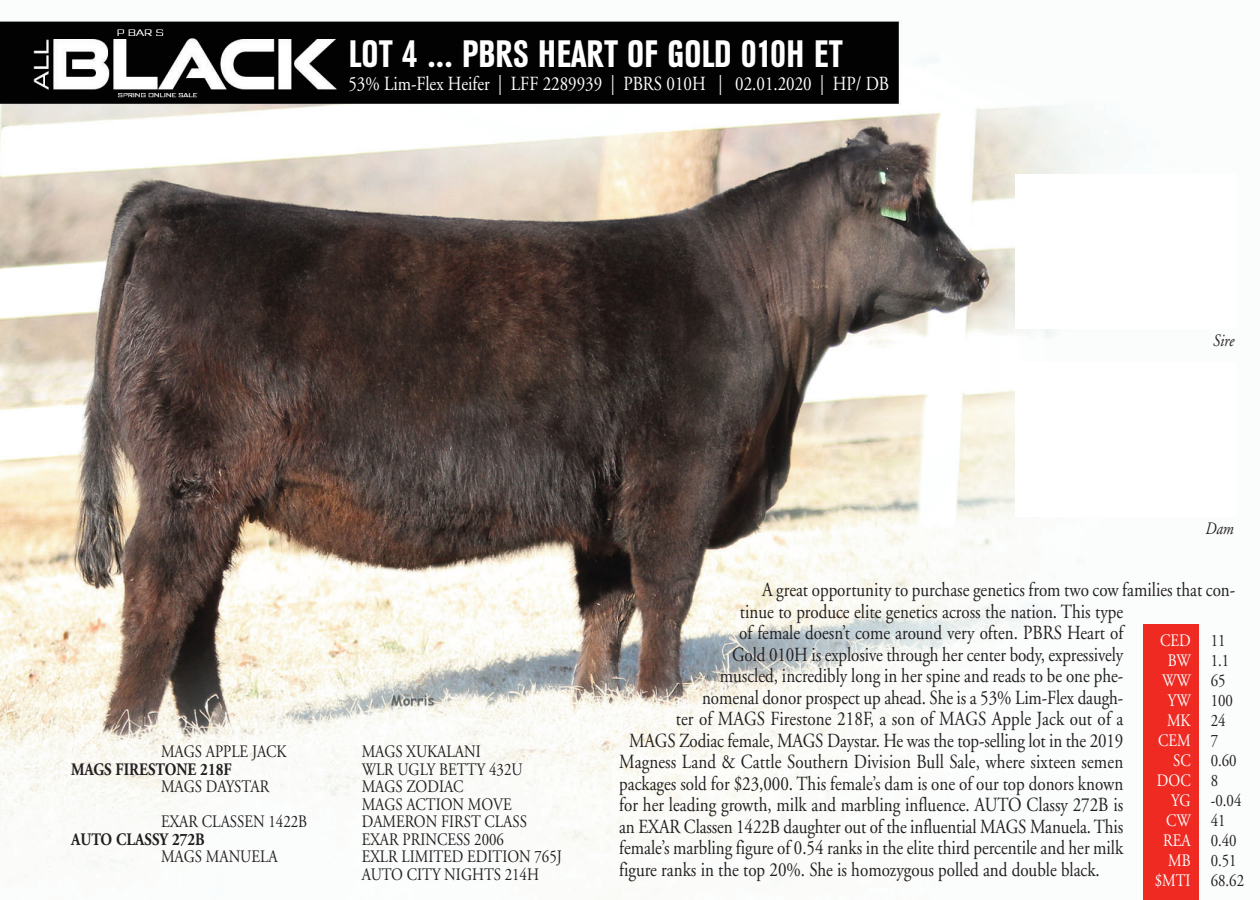
<style>
.page{position:relative;width:1260px;height:900px;background:#fff}
.page>*{position:absolute;margin:0;border:0;box-sizing:border-box;transform-origin:0 0}
.t1{font:700 condensed 40px "URW Grotesk T";color:#fff}
.t2{font:20px "Adobe Garamond";color:#231f20;scale:.85 1}
.t3{font:20px "Adobe Garamond";color:#fff;scale:.85 1}
.t4{font:17.5px/20px "Adobe Garamond";color:#231f20;scale:.85 1}
.t5{font:17.5px/20px "Adobe Garamond";color:#fff;text-align:right;scale:.85 1}
.t6{font:700 17.5px "Adobe Garamond";color:#231f20;scale:.85 1}
.t7{font:italic 17.5px "Adobe Garamond";letter-spacing:-.005em;color:#231f20;scale:.85 1}
</style>
<div class="page">
<img style="left:0;top:20px;width:1199px;height:880px">
<div style="left:1143px;top:625px;width:55px;height:275px;background:#ee2a23"></div>
<div style="left:1015px;top:174px;width:220px;height:154px;background:#fff"></div>
<div style="left:1015px;top:362px;width:220px;height:154px;background:#fff"></div>
<h1 class="t1" style="left:348px;top:38px;width:496px">LOT 4 ... PBRS HEART OF GOLD 010H ET</h1>
<p class="t3" style="left:348px;top:75px;width:638px">53% Lim-Flex Heifer | LFF 2289939 | PBRS 010H | 02.01.2020 | HP/ DB</p>
<p class="t7" style="left:1213px;top:333px;width:26px">Sire</p>
<p class="t7" style="left:1205px;top:522px;width:35px">Dam</p>
<p class="t4" style="left:161px;top:743px;width:149px">MAGS APPLE JACK</p>
<p class="t4" style="left:362px;top:743px;width:142px">MAGS XUKALANI</p>
<p class="t6" style="left:71px;top:762px;width:190px">MAGS FIRESTONE 218F</p>
<p class="t4" style="left:362px;top:761px;width:191px">WLR UGLY BETTY 432U</p>
<p class="t4" style="left:161px;top:778px;width:129px">MAGS DAYSTAR</p>
<p class="t4" style="left:362px;top:780px;width:178px;line-height:17.5px">MAGS ZODIAC<br>MAGS ACTION MOVE</p>
<p class="t4" style="left:161px;top:813px;width:174px">EXAR CLASSEN 1422B</p>
<p class="t4" style="left:362px;top:813px;width:196px">DAMERON FIRST CLASS</p>
<p class="t6" style="left:71px;top:832px;width:159px">AUTO CLASSY 272B</p>
<p class="t4" style="left:362px;top:831px;width:169px">EXAR PRINCESS 2006</p>
<p class="t4" style="left:161px;top:848px;width:139px">MAGS MANUELA</p>
<p class="t4" style="left:362px;top:850px;width:237px;line-height:17.5px">EXLR LIMITED EDITION 765J<br>AUTO CITY NIGHTS 214H</p>
<p class="t2" style="left:762px;top:582px;width:558px">A great opportunity to purchase genetics from two cow families that con-</p>
<p class="t2" style="left:740px;top:603px;width:453px">tinue to produce elite genetics across the nation. This type</p>
<p class="t2" style="left:739px;top:625px;width:454px">of female doesn’t come around very often. PBRS Heart of</p>
<p class="t2" style="left:732px;top:646px;width:462px">Gold 010H is explosive through her center body, expressively</p>
<p class="t2" style="left:720px;top:668px;width:476px">muscled, incredibly long in her spine and reads to be one phe-</p>
<p class="t2" style="left:702px;top:689px;width:497px">nomenal donor prospect up ahead. She is a 53% Lim-Flex daugh-</p>
<p class="t2" style="left:676px;top:711px;width:528px">ter of MAGS Firestone 218F, a son of MAGS Apple Jack out of a</p>
<p class="t2" style="left:629px;top:732px;width:583px">MAGS Zodiac female, MAGS Daystar. He was the top-selling lot in the 2019</p>
<p class="t2" style="left:619px;top:754px;width:594px">Magness Land &amp; Cattle Southern Division Bull Sale, where sixteen semen</p>
<p class="t2" style="left:619px;top:775px;width:595px">packages sold for $23,000. This female’s dam is one of our top donors known</p>
<p class="t2" style="left:619px;top:797px;width:595px">for her leading growth, milk and marbling influence. AUTO Classy 272B is</p>
<p class="t2" style="left:619px;top:818px;width:594px">an EXAR Classen 1422B daughter out of the influential MAGS Manuela. This</p>
<p class="t2" style="left:619px;top:840px;width:595px">female’s marbling figure of 0.54 ranks in the elite third percentile and her milk</p>
<p class="t2" style="left:619px;top:861px;width:567px">figure ranks in the top 20%. She is homozygous polled and double black.</p>
<p class="t5" style="left:1155px;top:632px;width:44px">CED<br>BW<br>WW<br>YW<br>MK<br>CEM<br>SC<br>DOC<br>YG<br>CW<br>REA<br>MB $MTI</p>
<p class="t4" style="left:1211px;top:632px;width:41px">11<br>1.1<br>65<br>100<br>24<br>7<br>0.60<br>8 -0.04<br>41<br>0.40<br>0.51<br>68.62</p>
</div>
